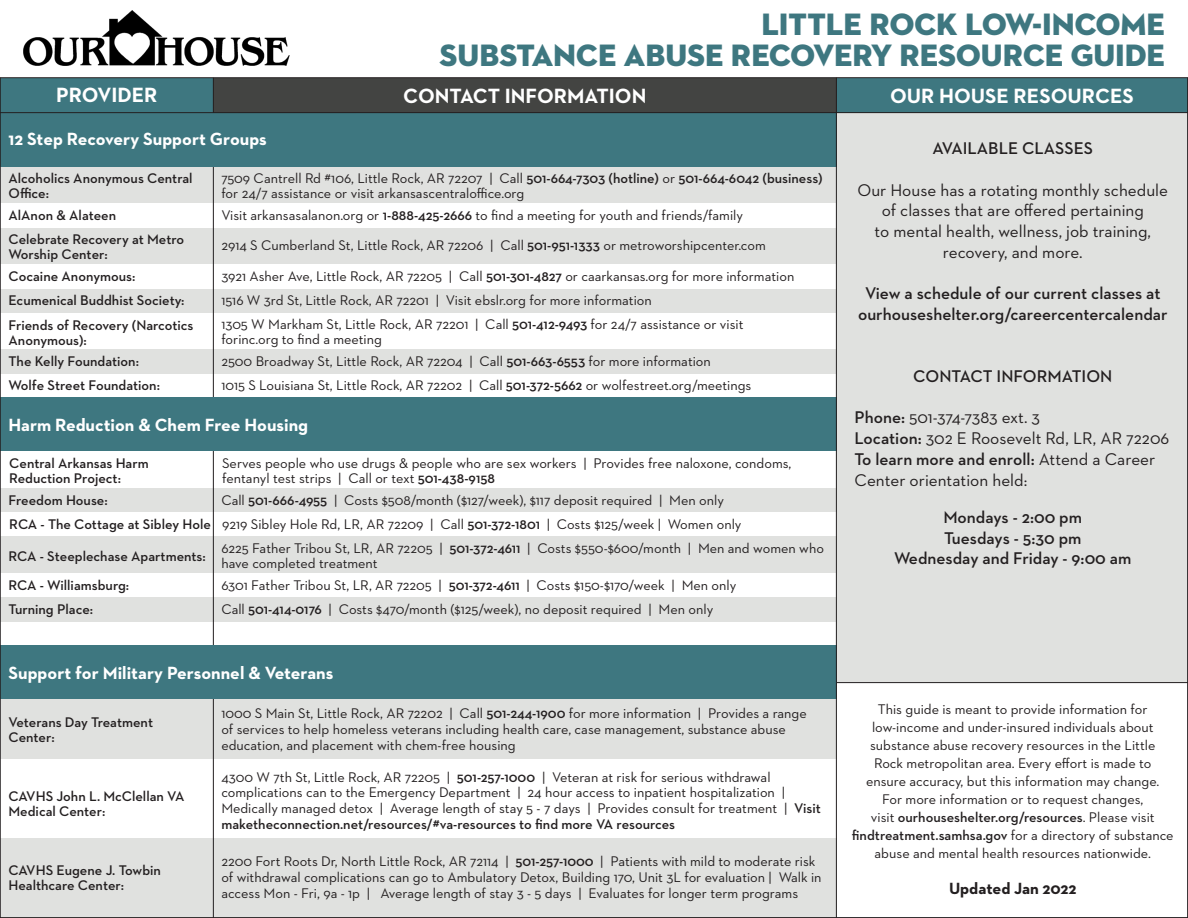
<style>
.page{position:relative;width:1188px;height:918px;background:#fff}
.page>*{position:absolute;margin:0;border:0;box-sizing:border-box;transform-origin:0 0}
.t1{font:31.5px "Neutraface 2 Display Titling";color:#3e7780}
.t2{font:700 21px "Neutraface 2 Text";color:#fff}
.t3{font:700 18px "Neutraface 2 Text";color:#fff}
.t4{font:17.25px/20.7px "Neutraface 2 Text";color:#231f20;text-align:center}
.t5{font:600 17.25px/20.7px "Neutraface 2 Text";color:#231f20;text-align:center}
.t6{font:700 16.5px "Neutraface 2 Text";color:#231f20}
.t7{font:14.25px/18px "Neutraface 2 Text";color:#231f20}
.t8{font:600 14.25px/15px "Neutraface 2 Text";color:#231f20}
.s1{font-weight:600}
</style>
<div class="page">
<div style="left:0;top:838px;width:836px;height:80px;background:#e0e1df"></div>
<div style="left:0;top:289px;width:836px;height:24px;background:#e0e1df"></div>
<div style="left:0;top:227px;width:836px;height:37px;background:#e0e1df"></div>
<div style="left:0;top:699px;width:836px;height:60px;background:#e0e1df"></div>
<div style="left:0;top:350px;width:836px;height:24px;background:#e0e1df"></div>
<div style="left:0;top:166px;width:836px;height:37px;background:#e0e1df"></div>
<div style="left:0;top:78px;width:213px;height:35px;background:#3e7780"></div>
<div style="left:214px;top:78px;width:626px;height:35px;background:#434442"></div>
<div style="left:837px;top:78px;width:350px;height:35px;background:#3e7780"></div>
<img style="left:24px;top:10px;width:265px;height:56px">
<hr style="left:0;top:917px;width:1188px;height:1px;background:#231f20">
<div style="left:837px;top:113px;width:351px;height:569px;background:#e0e1df"></div>
<div style="left:0;top:597px;width:836px;height:24px;background:#e0e1df"></div>
<div style="left:0;top:488px;width:836px;height:24px;background:#e0e1df"></div>
<hr style="left:836px;top:682px;width:352px;height:1px;background:#231f20">
<div style="left:0;top:536px;width:836px;height:37px;background:#e0e1df"></div>
<hr style="left:213px;top:78px;width:1px;height:840px;background:#231f20">
<div style="left:0;top:113px;width:836px;height:53px;background:#3e7780"></div>
<hr style="left:1187px;top:78px;width:1px;height:840px;background:#231f20">
<hr style="left:0;top:112px;width:1188px;height:1px;background:#231f20">
<hr style="left:0;top:77px;width:1188px;height:1px;background:#231f20">
<div style="left:0;top:398px;width:836px;height:53px;background:#3e7780"></div>
<div style="left:0;top:645px;width:836px;height:54px;background:#3e7780"></div>
<hr style="left:0;top:78px;width:1px;height:840px;background:#231f20">
<hr style="left:836px;top:78px;width:1px;height:840px;background:#231f20">
<p class="t1" style="left:761px;top:4px;width:405px">LITTLE ROCK LOW-INCOME</p>
<p class="t1" style="left:440px;top:36px;width:727px">SUBSTANCE ABUSE RECOVERY RESOURCE GUIDE</p>
<p class="t2" style="left:56px;top:82px;width:103px">PROVIDER</p>
<p class="t2" style="left:403px;top:82px;width:245px">CONTACT INFORMATION</p>
<p class="t2" style="left:890px;top:82px;width:245px">OUR HOUSE RESOURCES</p>
<p class="t3" style="left:9px;top:128px;width:260px">12 Step Recovery Support Groups</p>
<p class="t8" style="left:9px;top:171px;width:186px">Alcoholics Anonymous Central<br>Office:</p>
<p class="t7" style="left:221px;top:171px;width:603px;line-height:15px">7509 Cantrell Rd #106, Little Rock, AR 72207 | Call <span class="s1">501-664-7303 (hotline)</span> or <span class="s1">501-664-6042 (business) </span>for 24/7 assistance or visit arkansascentraloffice.org</p>
<p class="t8" style="left:9px;top:207px;width:109px">AlAnon &amp; Alateen</p>
<p class="t7" style="left:221px;top:206px;width:523px">Visit arkansasalanon.org or <span class="s1">1-888-425-2666</span> to find a meeting for youth and friends/family</p>
<p class="t8" style="left:9px;top:232px;width:177px">Celebrate Recovery at Metro<br>Worship Center:</p>
<p class="t7" style="left:221px;top:236px;width:546px">2914 S Cumberland St, Little Rock, AR 72206 | Call <span class="s1">501-951-1333</span> or metroworshipcenter.com</p>
<p class="t8" style="left:9px;top:269px;width:128px">Cocaine Anonymous:</p>
<p class="t7" style="left:221px;top:267px;width:575px">3921 Asher Ave, Little Rock, AR 72205 | Call <span class="s1">501-301-4827</span> or caarkansas.org for more information</p>
<p class="t8" style="left:9px;top:293px;width:178px">Ecumenical Buddhist Society:</p>
<p class="t7" style="left:221px;top:291px;width:432px">1516 W 3rd St, Little Rock, AR 72201 | Visit ebslr.org for more information</p>
<p class="t8" style="left:9px;top:317px;width:186px">Friends of Recovery (Narcotics<br>Anonymous):</p>
<p class="t7" style="left:221px;top:315px;width:524px">1305 W Markham St, Little Rock, AR 72201 | Call <span class="s1">501-412-9493</span> for 24/7 assistance or visit</p>
<p class="t7" style="left:221px;top:330px;width:162px">forinc.org to find a meeting</p>
<p class="t8" style="left:9px;top:354px;width:132px">The Kelly Foundation:</p>
<p class="t7" style="left:221px;top:352px;width:491px">2500 Broadway St, Little Rock, AR 72204 | Call <span class="s1">501-663-6553</span> for more information</p>
<p class="t8" style="left:9px;top:378px;width:153px">Wolfe Street Foundation:</p>
<p class="t7" style="left:221px;top:376px;width:532px">1015 S Louisiana St, Little Rock, AR 72202 | Call <span class="s1">501-372-5662</span> or wolfestreet.org/meetings</p>
<p class="t3" style="left:9px;top:414px;width:301px">Harm Reduction &amp; Chem Free Housing</p>
<p class="t8" style="left:9px;top:456px;width:141px">Central Arkansas Harm<br>Reduction Project:</p>
<p class="t7" style="left:222px;top:456px;width:571px;line-height:15px">Serves people who use drugs &amp; people who are sex workers | Provides free naloxone, condoms, fentanyl test strips | Call or text <span class="s1">501-438-9158</span></p>
<p class="t8" style="left:9px;top:492px;width:101px">Freedom House:</p>
<p class="t7" style="left:221px;top:490px;width:504px">Call <span class="s1">501-666-4955</span> | Costs $508/month ($127/week), $117 deposit required | Men only</p>
<p class="t8" style="left:9px;top:516px;width:203px">RCA - The Cottage at Sibley Hole</p>
<p class="t7" style="left:222px;top:515px;width:521px">9219 Sibley Hole Rd, LR, AR 72209 | Call <span class="s1">501-372-1801</span> | Costs $125/week | Women only</p>
<p class="t8" style="left:9px;top:548px;width:199px">RCA - Steeplechase Apartments:</p>
<p class="t7" style="left:221px;top:541px;width:604px;line-height:15px">6225 Father Tribou St, LR, AR 72205 | <span class="s1">501-372-4611</span> | Costs $550-$600/month | Men and women who have completed treatment</p>
<p class="t8" style="left:9px;top:577px;width:122px">RCA - Williamsburg:</p>
<p class="t7" style="left:221px;top:576px;width:517px">6301 Father Tribou St, LR, AR 72205 | <span class="s1">501-372-4611</span> | Costs $150-$170/week | Men only</p>
<p class="t8" style="left:9px;top:601px;width:86px">Turning Place:</p>
<p class="t7" style="left:221px;top:600px;width:493px">Call <span class="s1">501-414-0176</span> | Costs $470/month ($125/week), no deposit required | Men only</p>
<p class="t3" style="left:9px;top:661px;width:326px">Support for Military Personnel &amp; Veterans</p>
<p class="t8" style="left:9px;top:714px;width:146px">Veterans Day Treatment<br>Center:</p>
<p class="t7" style="left:221px;top:705px;width:587px;line-height:15.8px">1000 S Main St, Little Rock, AR 72202 | Call <span class="s1">501-244-1900</span> for more information | Provides a range of services to help homeless veterans including health care, case management, substance abuse education, and placement with chem-free housing</p>
<p class="t8" style="left:9px;top:788px;width:177px">CAVHS John L. McClellan VA<br>Medical Center:</p>
<p class="t7" style="left:221px;top:769px;width:601px;line-height:15.8px">4300 W 7th St, Little Rock, AR 72205 | <span class="s1">501-257-1000</span> | Veteran at risk for serious withdrawal complications can to the Emergency Department | 24 hour access to inpatient hospitalization |<br>Medically managed detox | Average length of stay 5 - 7 days | Provides consult for treatment | <span class="s1">Visit</span></p>
<p class="t8" style="left:221px;top:816px;width:455px">maketheconnection.net/resources/#va-resources to find more VA resources</p>
<p class="t8" style="left:9px;top:862px;width:154px">CAVHS Eugene J. Towbin<br>Healthcare Center:</p>
<p class="t7" style="left:221px;top:853px;width:602px;line-height:15.8px">2200 Fort Roots Dr, North Little Rock, AR 72114 | <span class="s1">501-257-1000</span> | Patients with mild to moderate risk of withdrawal complications can go to Ambulatory Detox, Building 170, Unit 3L for evaluation | Walk in access Mon - Fri, 9a - 1p | Average length of stay 3 - 5 days | Evaluates for longer term programs</p>
<p class="t5" style="left:932px;top:138px;width:162px">AVAILABLE CLASSES</p>
<p class="t4" style="left:858px;top:179px;width:312px">Our House has a rotating monthly schedule of classes that are offered pertaining<br>to mental health, wellness, job training, recovery, and more.</p>
<p class="t5" style="left:865px;top:283px;width:297px">View a schedule of our current classes at</p>
<p class="t5" style="left:858px;top:304px;width:311px">ourhouseshelter.org/careercentercalendar</p>
<p class="t5" style="left:913px;top:366px;width:201px">CONTACT INFORMATION</p>
<p class="t4" style="left:855px;top:407px;width:187px"><span class="s1">Phone:</span> 501-374-7383 ext. 3</p>
<p class="t4" style="left:855px;top:428px;width:316px"><span class="s1">Location:</span> 302 E Roosevelt Rd, LR, AR 72206</p>
<p class="t4" style="left:855px;top:448px;width:302px;text-align:left"><span class="s1">To learn more and enroll:</span> Attend a Career<br>Center orientation held:</p>
<p class="t5" style="left:894px;top:507px;width:239px">Mondays - 2:00 pm<br>Tuesdays - 5:30 pm<br>Wednesday and Friday - 9:00 am</p>
<p class="t7" style="left:852px;top:700px;width:323px;text-align:center">This guide is meant to provide information for low-income and under-insured individuals about substance abuse recovery resources in the Little<br>Rock metropolitan area. Every effort is made to<br>ensure accuracy, but this information may change.<br>For more information or to request changes,<br>visit <span class="s1">ourhouseshelter.org/resources</span>. Please visit <span class="s1">findtreatment.samhsa.gov</span> for a directory of substance abuse and mental health resources nationwide.</p>
<p class="t6" style="left:949px;top:878px;width:129px">Updated Jan 2022</p>
</div>
